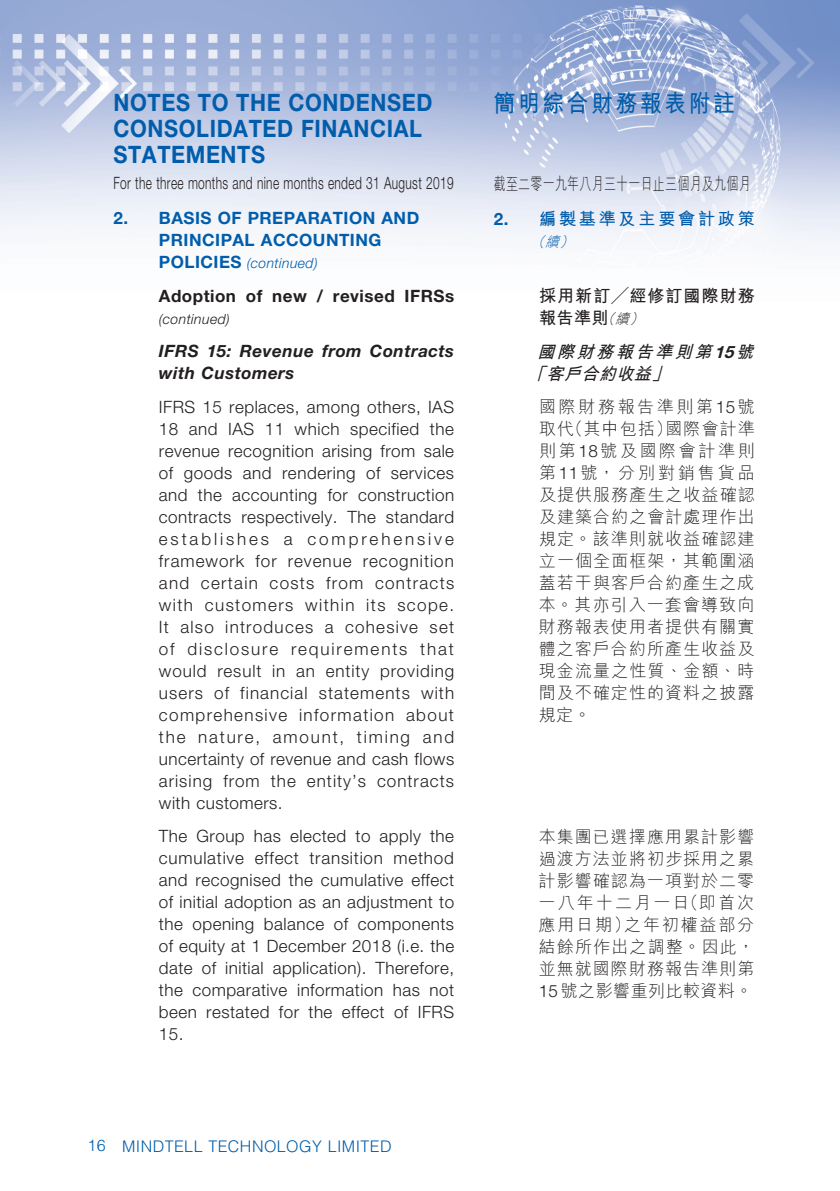
<style>
.page{position:relative;width:840px;height:1191px;background:#fff}
.page>*{position:absolute;margin:0;border:0;box-sizing:border-box;transform-origin:0 0}
.t1{font:700 24px "Helvetica Neue";letter-spacing:.03em;color:#015dab;scale:.9 1}
.t2{font:700 24px "M Hei HK";letter-spacing:.13em;color:#015dab;scale:.9 1}
.t3{font:300 17px/22px "Helvetica Neue";letter-spacing:.03em;color:#231f20;text-align:justify}
.t4{font:300 17px/22px "M Hei HK";letter-spacing:.06em;color:#231f20;text-align:justify}
.t5{font:300 17px "Helvetica Neue";letter-spacing:.03em;color:#231f20;scale:.7 1}
.t6{font:700 17px/22px "Helvetica Neue";letter-spacing:.03em;color:#015dab;text-align:center}
.t7{font:italic 700 17px/22px "Helvetica Neue";letter-spacing:.03em;color:#231f20}
.t8{font:700 17px "Helvetica Neue";letter-spacing:.03em;color:#231f20}
.t9{font:300 17px "M Hei HK";letter-spacing:.03em;color:#231f20;scale:.7 1}
.t10{font:italic 700 17px/22px "M Hei HK";color:#231f20}
.t11{font:700 17px/22px "M Hei HK";letter-spacing:.06em;color:#231f20}
.t12{font:700 17px "M Hei HK";letter-spacing:.165em;color:#015dab}
.t13{font:300 16px "Helvetica";letter-spacing:.03em;color:#015dab}
.t14{font:italic 300 14px "Helvetica Neue";letter-spacing:.03em;color:#015dab}
.t15{font:italic 300 14px "Helvetica Neue";letter-spacing:.03em;color:#231f20}
.t16{font:italic 300 14px "M Hei HK";color:#015dab}
.s1{font-weight:700;font-style:normal;font-size:17px}
.s2{font-family:"Helvetica Neue"}
.s3{font-weight:300;font-style:italic;font-size:14px}
</style>
<div class="page">
<img style="left:0;top:0;width:839px;height:251px">
<h1 class="t1" style="left:113px;top:88px;width:36px">NOTES</h1>
<h1 class="t1" style="left:198px;top:88px;width:60px">TO THE</h1>
<h1 class="t1" style="left:288px;top:88px;width:161px">CONDENSED</h1>
<h1 class="t1" style="left:113px;top:114px;width:36px">CONSOLIDATED</h1>
<h1 class="t1" style="left:301px;top:114px;width:31px">FINANCIAL</h1>
<h1 class="t1" style="left:113px;top:140px;width:35px">STATEMENTS</h1>
<p class="t5" style="left:113px;top:173px;width:487px">For the three months and nine months ended 31 August 2019</p>
<p class="t6" style="left:113px;top:207px;width:307px">2. BASIS OF PREPARATION AND<br>PRINCIPAL ACCOUNTING</p>
<p class="t14" style="left:159px;top:255px;width:160px"><span class="s1">POLICIES</span> (continued)</p>
<p class="t8" style="left:159px;top:285px;width:296px">ADOPTION OF NEW / REVISED IFRSS</p>
<p class="t15" style="left:159px;top:310px;width:72px">(continued)</p>
<p class="t7" style="left:159px;top:340px;width:296px">IFRS 15: Revenue from Contracts with Customers</p>
<p class="t3" style="left:159px;top:395px;width:297px">IFRS 15 replaces, among others, IAS 18 and IAS 11 which specified the revenue recognition arising from sale of goods and rendering of services and the accounting for construction contracts respectively. The standard establishes a comprehensive framework for revenue recognition and certain costs from contracts with customers within its scope.<br>It also introduces a cohesive set of disclosure requirements that would result in an entity providing users of financial statements with comprehensive information about the nature, amount, timing and uncertainty of revenue and cash flows arising from the entity’s contracts with customers.</p>
<p class="t3" style="left:159px;top:824px;width:296px">The Group has elected to apply the cumulative effect transition method and recognised the cumulative effect of initial adoption as an adjustment to the opening balance of components of equity at 1 December 2018 (i.e. the date of initial application). Therefore, the comparative information has not been restated for the effect of IFRS 15.</p>
<p class="t13" style="left:87px;top:1136px;width:97px">16 MINDTELL</p>
<p class="t13" style="left:208px;top:1136px;width:68px">TECHNOLO</p>
<p class="t13" style="left:299px;top:1136px;width:82px">GY LI MITED</p>
<h1 class="t2" style="left:493px;top:86px;width:269px">簡明綜合財務報表附註</h1>
<p class="t9" style="left:493px;top:172px;width:368px">截至二零一九年八月三十一日止三個月及九個月</p>
<p class="t12" style="left:493px;top:206px;width:262px"><span class="s2">2.</span> 編製基準及主要會計政策</p>
<p class="t16" style="left:530px;top:232px;width:49px">（續）</p>
<p class="t11" style="left:539px;top:284px;width:217px">採用新訂╱經修訂國際財務報告準則<span class="s3">（續）</span></p>
<p class="t10" style="left:528px;top:339px;width:231px;text-indent:9px">國際財務報告準則第<span class="s2">15</span>號「客戶合約收益」</p>
<p class="t4" style="left:538px;top:395px;width:217px">國際財務報告準則第<span class="s2">15</span>號取代（其中包括）國際會計準則第<span class="s2">18</span>號及國際會計準則第<span class="s2">11</span>號，分別對銷售貨品及提供服務產生之收益確認及建築合約之會計處理作出規定。該準則就收益確認建立一個全面框架，其範圍涵蓋若干與客戶合約產生之成本。其亦引入一套會導致向財務報表使用者提供有關實體之客戶合約所產生收益及現金流量之性質、金額、時間及不確定性的資料之披露規定。</p>
<p class="t4" style="left:538px;top:824px;width:217px">本集團已選擇應用累計影響過渡方法並將初步採用之累計影響確認為一項對於二零一八年十二月一日（即首次應用日期）之年初權益部分結餘所作出之調整。因此，並無就國際財務報告準則第<span class="s2">15</span>號之影響重列比較資料。</p>
</div>
